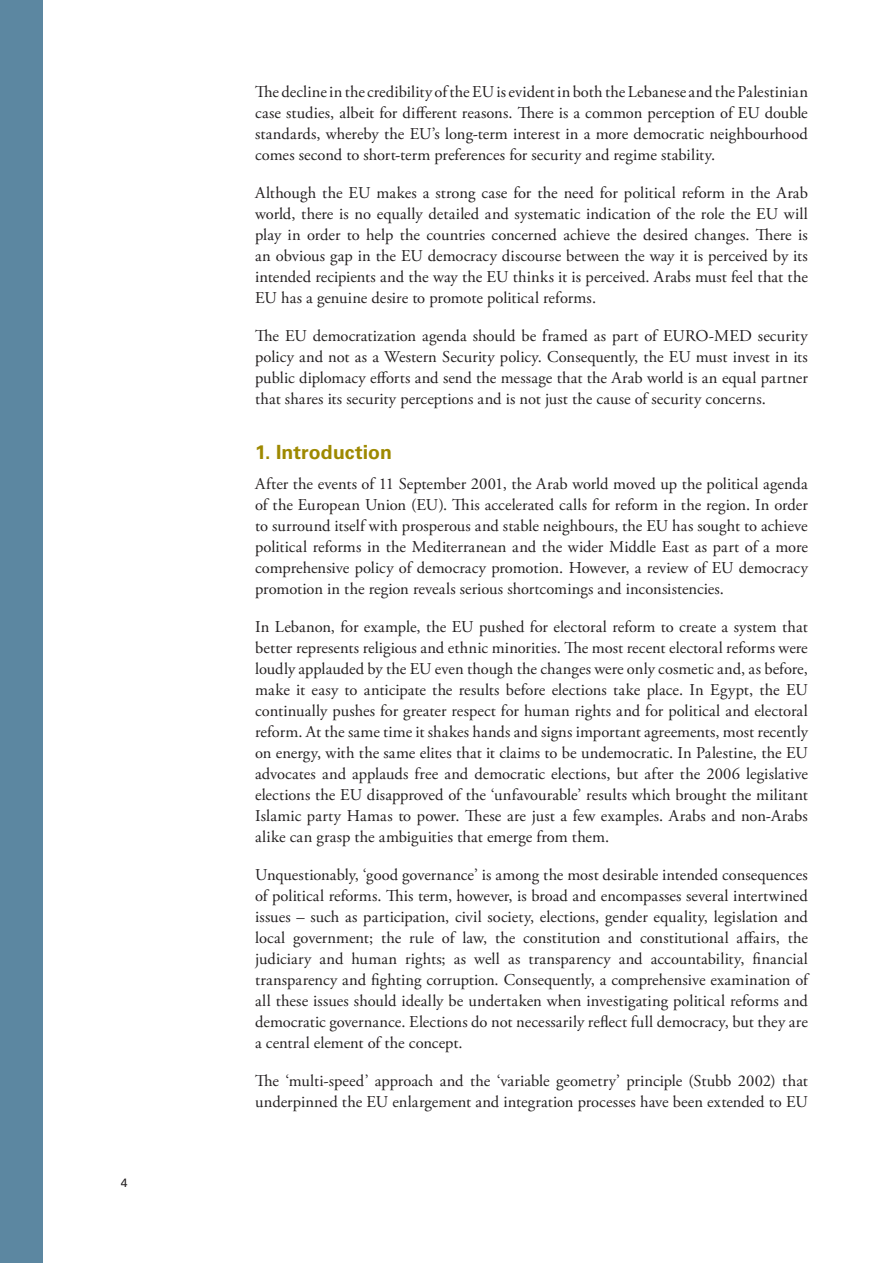
<style>
.page{position:relative;width:893px;height:1263px;background:#fff}
.page>*{position:absolute;margin:0;border:0;box-sizing:border-box;transform-origin:0 0}
.Underrubrik{font:700 19.5px "Univers LT Std";letter-spacing:.005em;color:#9e8900}
.Brödtext{font:16.5px/21px "Adobe Garamond Pro";letter-spacing:.005em;color:#231f20;text-align:justify}
.t1{font:12px "Univers LT Std";color:#231f20}
</style>
<div class="page">
<div style="left:0;top:0;width:43px;height:1263px;background:#5c87a1"></div>
<p class="t1" style="left:121px;top:1175px;width:8px">4</p>
<p class="Brödtext" style="left:255px;top:82px;width:554px">The decline in the credibility of the EU is evident in both the Lebanese and the Palestinian case studies, albeit for different reasons. There is a common perception of EU double standards, whereby the EU’s long-term interest in a more democratic neighbourhood comes second to short-term preferences for security and regime stability.</p>
<p class="Brödtext" style="left:255px;top:183px;width:554px">Although the EU makes a strong case for the need for political reform in the Arab world, there is no equally detailed and systematic indication of the role the EU will play in order to help the countries concerned achieve the desired changes. There is an obvious gap in the EU democracy discourse between the way it is perceived by its intended recipients and the way the EU thinks it is perceived. Arabs must feel that the EU has a genuine desire to promote political reforms.</p>
<p class="Brödtext" style="left:255px;top:326px;width:554px">The EU democratization agenda should be framed as part of EURO-MED security policy and not as a Western Security policy. Consequently, the EU must invest in its public diplomacy efforts and send the message that the Arab world is an equal partner that shares its security perceptions and is not just the cause of security concerns.</p>
<p class="Underrubrik" style="left:255px;top:441px;width:138px">1. Introduction</p>
<p class="Brödtext" style="left:255px;top:473px;width:554px">After the events of 11 September 2001, the Arab world moved up the political agenda of the European Union (EU). This accelerated calls for reform in the region. In order to surround itself with prosperous and stable neighbours, the EU has sought to achieve political reforms in the Mediterranean and the wider Middle East as part of a more comprehensive policy of democracy promotion. However, a review of EU democracy promotion in the region reveals serious shortcomings and inconsistencies.</p>
<p class="Brödtext" style="left:255px;top:616px;width:554px">In Lebanon, for example, the EU pushed for electoral reform to create a system that better represents religious and ethnic minorities. The most recent electoral reforms were loudly applauded by the EU even though the changes were only cosmetic and, as before, make it easy to anticipate the results before elections take place. In Egypt, the EU continually pushes for greater respect for human rights and for political and electoral reform. At the same time it shakes hands and signs important agreements, most recently on energy, with the same elites that it claims to be undemocratic. In Palestine, the EU advocates and applauds free and democratic elections, but after the 2006 legislative elections the EU disapproved of the ‘unfavourable’ results which brought the militant Islamic party Hamas to power. These are just a few examples. Arabs and non-Arabs alike can grasp the ambiguities that emerge from them.</p>
<p class="Brödtext" style="left:255px;top:864px;width:554px">Unquestionably, ‘good governance’ is among the most desirable intended consequences of political reforms. This term, however, is broad and encompasses several intertwined issues – such as participation, civil society, elections, gender equality, legislation and local government; the rule of law, the constitution and constitutional affairs, the judiciary and human rights; as well as transparency and accountability, financial transparency and fighting corruption. Consequently, a comprehensive examination of all these issues should ideally be undertaken when investigating political reforms and democratic governance. Elections do not necessarily reflect full democracy, but they are a central element of the concept.</p>
<p class="Brödtext" style="left:255px;top:1070px;width:554px">The ‘multi-speed’ approach and the ‘variable geometry’ principle (Stubb 2002) that underpinned the EU enlargement and integration processes have been extended to EU</p>
</div>
